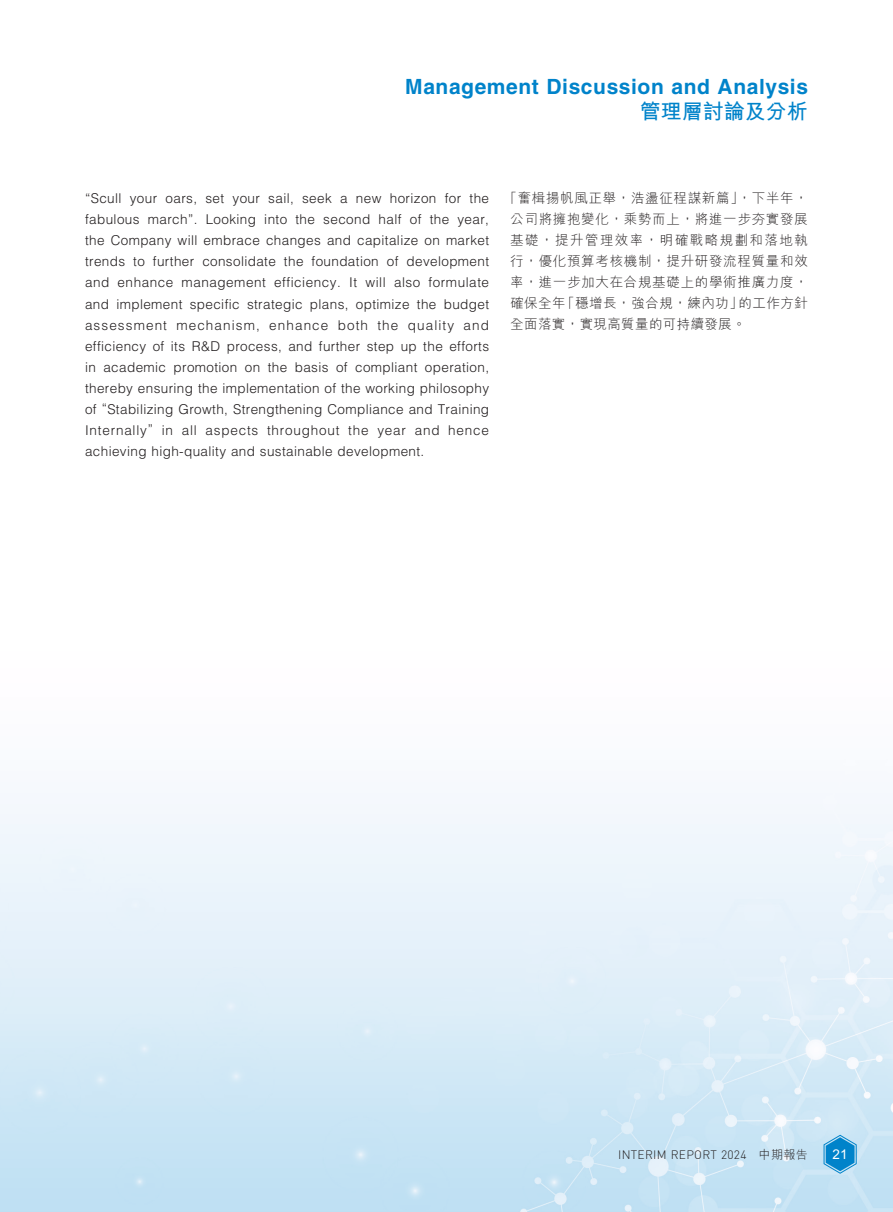
<style>
.page{position:relative;width:893px;height:1212px;background:#fff}
.page>*{position:absolute;margin:0;border:0;box-sizing:border-box;transform-origin:0 0}
.t1{font:700 21px "Helvetica LT Std";letter-spacing:.03em;color:#0083ca}
.t2{font:700 21px "M Hei HK";color:#0083ca}
.t3{font:300 13.5px/21px "Helvetica LT Std";letter-spacing:.03em;color:#231f20;text-align:justify}
.t4{font:300 13.5px/21px "M Hei HK";letter-spacing:.04em;color:#231f20;text-align:justify}
.t5{font:700 13.5px "M Hei HK";color:#fff}
.t6{font:12px "DIN Light";letter-spacing:.025em;color:#231f20}
.s1{font-family:"M Hei HK";font-weight:300}
</style>
<div class="page">
<img style="left:0;top:803px;width:893px;height:409px">
<svg style="left:823px;top:1135px;width:34px;height:39px"></svg>
<h1 class="t1" style="left:405px;top:74px;width:404px">Management Discussion and Analysis</h1>
<h1 class="t2" style="left:640px;top:96px;width:169px">管理層討論及分析</h1>
<p class="t3" style="left:85px;top:188px;width:406px">“Scull your oars, set your sail, seek a new horizon for the fabulous march”. Looking into the second half of the year, the Company will embrace changes and capitalize on market trends to further consolidate the foundation of development and enhance management efficiency. It will also formulate and implement specific strategic plans, optimize the budget assessment mechanism, enhance both the quality and efficiency of its R&amp;D process, and further step up the efforts in academic promotion on the basis of compliant operation, thereby ensuring the implementation of the working philosophy of “Stabilizing Growth, Strengthening Compliance and Training Internally” in all aspects throughout the year and hence achieving high-quality and sustainable development.</p>
<p class="t4" style="left:510px;top:188px;width:299px;text-indent:-7px">「奮楫揚帆風正舉，浩盪征程謀新篇」，下半年，公司將擁抱變化，乘勢而上，將進一步夯實發展基礎，提升管理效率，明確戰略規劃和落地執行，優化預算考核機制，提升研發流程質量和效率，進一步加大在合規基礎上的學術推廣力度，確保全年「穩增長，強合規，練內功」的工作方針全面落實，實現高質量的可持續發展。</p>
<p class="t6" style="left:618px;top:1147px;width:191px">INTERIM REPORT 2024 <span class="s1">中期報告</span></p>
<p class="t5" style="left:832px;top:1144px;width:17px">21</p>
</div>
